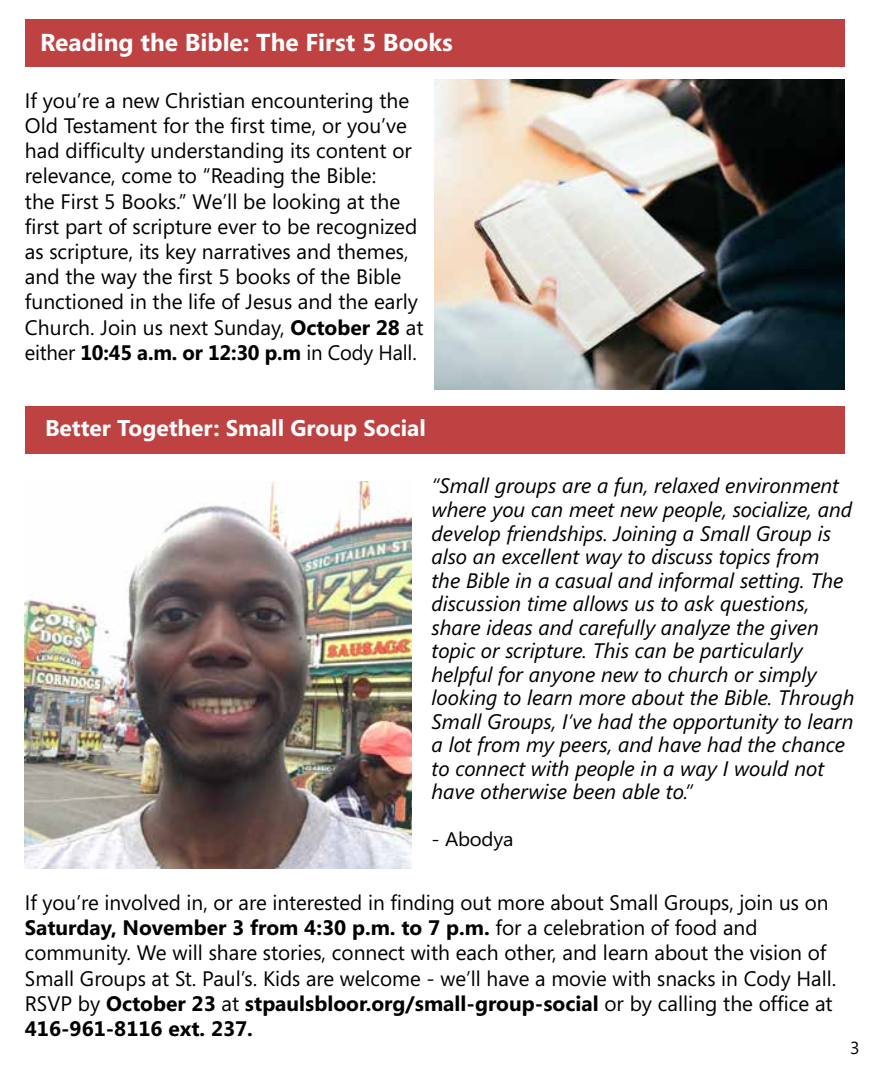
<style>
.page{position:relative;width:882px;height:1071px;background:#fff}
.page>*{position:absolute;margin:0;border:0;box-sizing:border-box;transform-origin:0 0}
.t1{font:700 24.5px "Segoe";color:#fff}
.t2{font:700 22.75px "Segoe";color:#fff}
.t3{font:21px/25.2px "Segoe";color:#000}
.t4{font:italic 21px/23.4px "Segoe";color:#000101}
.t5{font:19.6px "Segoe";letter-spacing:-.01em;color:#000101;scale:1.05 1}
.t6{font:17.5px "Segoe";color:#000}
.s1{font-weight:700}
</style>
<div class="page">
<div style="left:25px;top:406px;width:819px;height:48px;background:#be4242"></div>
<div style="left:25px;top:19px;width:819px;height:47px;background:#be4242"></div>
<img style="left:25px;top:482px;width:387px;height:386px">
<img style="left:435px;top:80px;width:409px;height:309px">
<p class="t1" style="left:40px;top:25px;width:414px">Reading the Bible: The First 5 Books</p>
<p class="t3" style="left:25px;top:87px;width:400px">If you’re a new Christian encountering the Old Testament for the first time, or you’ve had difficulty understanding its content or relevance, come to “Reading the Bible:<br>the First 5 Books.” We’ll be looking at the first part of scripture ever to be recognized as scripture, its key narratives and themes, and the way the first 5 books of the Bible functioned in the life of Jesus and the early Church. Join us next Sunday, <span class="s1">October 28</span> at either <span class="s1">10:45 a.m. or 12:30 p.m</span> in Cody Hall.</p>
<p class="t2" style="left:45px;top:412px;width:382px">Better Together: Small Group Social</p>
<p class="t4" style="left:432px;top:475px;width:424px">“Small groups are a fun, relaxed environment where you can meet new people, socialize, and develop friendships. Joining a Small Group is also an excellent way to discuss topics from<br>the Bible in a casual and informal setting. The discussion time allows us to ask questions, share ideas and carefully analyze the given topic or scripture. This can be particularly helpful for anyone new to church or simply looking to learn more about the Bible. Through Small Groups, I’ve had the opportunity to learn a lot from my peers, and have had the chance to connect with people in a way I would not have otherwise been able to.”</p>
<p class="t5" style="left:432px;top:826px;width:80px">- Abodya</p>
<p class="t3" style="left:25px;top:889px;width:813px">If you’re involved in, or are interested in finding out more about Small Groups, join us on <span class="s1">Saturday, November 3 from 4:30 p.m. to 7 p.m.</span> for a celebration of food and community. We will share stories, connect with each other, and learn about the vision of Small Groups at St. Paul’s. Kids are welcome - we’ll have a movie with snacks in Cody Hall.<br>RSVP by <span class="s1">October 23</span> at <span class="s1">stpaulsbloor.org/small-group-social</span> or by calling the office at <span class="s1">416-961-8116 ext. 237.</span></p>
<p class="t6" style="left:850px;top:1035px;width:11px">3</p>
</div>
